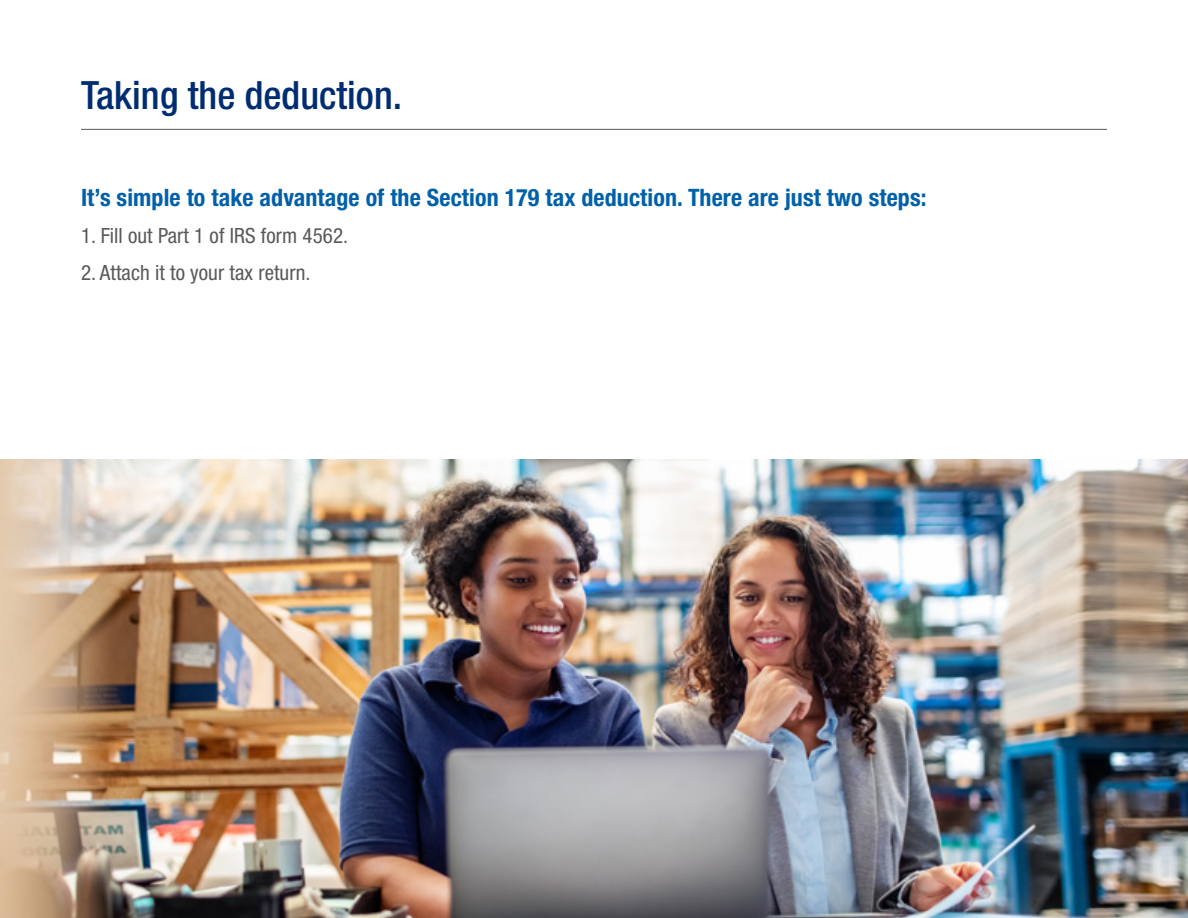
<style>
.page{position:relative;width:1188px;height:918px;background:#fff}
.page>*{position:absolute;margin:0;border:0;box-sizing:border-box;transform-origin:0 0}
.t1{font:500 condensed 39px "Helvetica Neue LT Std";color:#002d72}
.t2{font:700 condensed 24px "Helvetica Neue LT Std";letter-spacing:.005em;color:#0060a9}
.t3{font:condensed 21px "Helvetica Neue LT Std";letter-spacing:.005em;color:#595959}
</style>
<div class="page">
<img style="left:0;top:459px;width:1188px;height:459px">
<hr style="left:81px;top:129px;width:1026px;height:1px;background:#595959">
<h1 class="t1" style="left:81px;top:72px;width:323px">Taking the deduction.</h1>
<p class="t2" style="left:81px;top:183px;width:847px">It’s simple to take advantage of the Section 179 tax deduction. There are just two steps:</p>
<p class="t3" style="left:81px;top:223px;width:269px">1. Fill out Part 1 of IRS form 4562.</p>
<p class="t3" style="left:81px;top:260px;width:231px">2. Attach it to your tax return.</p>
</div>
